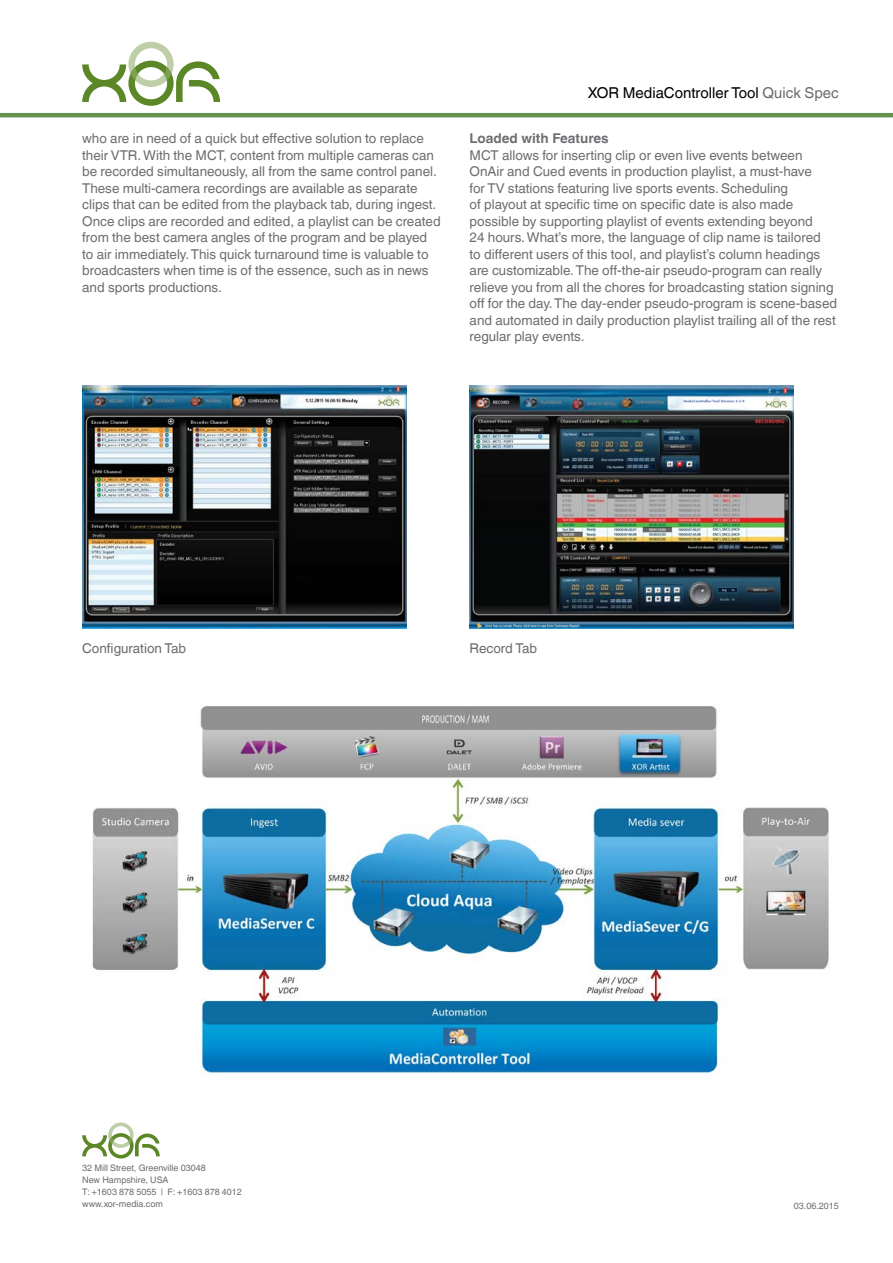
<style>
.page{position:relative;width:893px;height:1263px;background:#fff}
.page>*{position:absolute;margin:0;border:0;box-sizing:border-box;transform-origin:0 0}
.t1{font:15px "Helvetica World";color:#000}
.t2{font:13.5px/16.5px "Helvetica World";color:#6d6e71}
.t3{font:13.5px "Helvetica World";color:#6d6b6f}
.t4{font:700 13.5px "Helvetica World";color:#6d6e71}
.t5{font:9px/12px "Helvetica World";color:#6d6e71}
.s1{color:#6d6e71}
</style>
<div class="page">
<img style="left:92px;top:706px;width:737px;height:453px">
<hr style="left:0;top:113px;width:893px;height:4px;background:#65924e">
<svg style="left:82px;top:42px;width:138px;height:64px"></svg>
<svg style="left:82px;top:1122px;width:78px;height:36px"></svg>
<img style="left:82px;top:385px;width:324px;height:243px">
<img style="left:470px;top:385px;width:324px;height:243px">
<p class="t1" style="left:588px;top:84px;width:253px">XOR MediaController Tool <span class="s1">Quick Spec</span></p>
<p class="t2" style="left:82px;top:130px;width:360px">who are in need of a quick but effective solution to replace their VTR. With the MCT, content from multiple cameras can be recorded simultaneously, all from the same control panel.<br>These multi-camera recordings are available as separate clips that can be edited from the playback tab, during ingest.<br>Once clips are recorded and edited, a playlist can be created from the best camera angles of the program and be played to air immediately. This quick turnaround time is valuable to broadcasters when time is of the essence, such as in news and sports productions.</p>
<p class="t4" style="left:470px;top:131px;width:141px">Loaded with Features</p>
<p class="t2" style="left:470px;top:147px;width:369px">MCT allows for inserting clip or even live events between OnAir and Cued events in production playlist, a must-have<br>for TV stations featuring live sports events. Scheduling<br>of playout at specific time on specific date is also made possible by supporting playlist of events extending beyond<br>24 hours. What’s more, the language of clip name is tailored<br>to different users of this tool, and playlist’s column headings are customizable. The off-the-air pseudo-program can really relieve you from all the chores for broadcasting station signing off for the day. The day-ender pseudo-program is scene-based and automated in daily production playlist trailing all of the rest regular play events.</p>
<p class="t3" style="left:82px;top:640px;width:105px">Configuration Tab</p>
<p class="t3" style="left:470px;top:640px;width:69px">Record Tab</p>
<p class="t5" style="left:82px;top:1162px;width:161px">32 Mill Street, Greenville 03048<br>New Hampshire, USA<br>T: +1603 878 5055 | F: +1603 878 4012 www.xor-media.com</p>
<p class="t5" style="left:794px;top:1199px;width:47px">03.06.2015</p>
</div>
